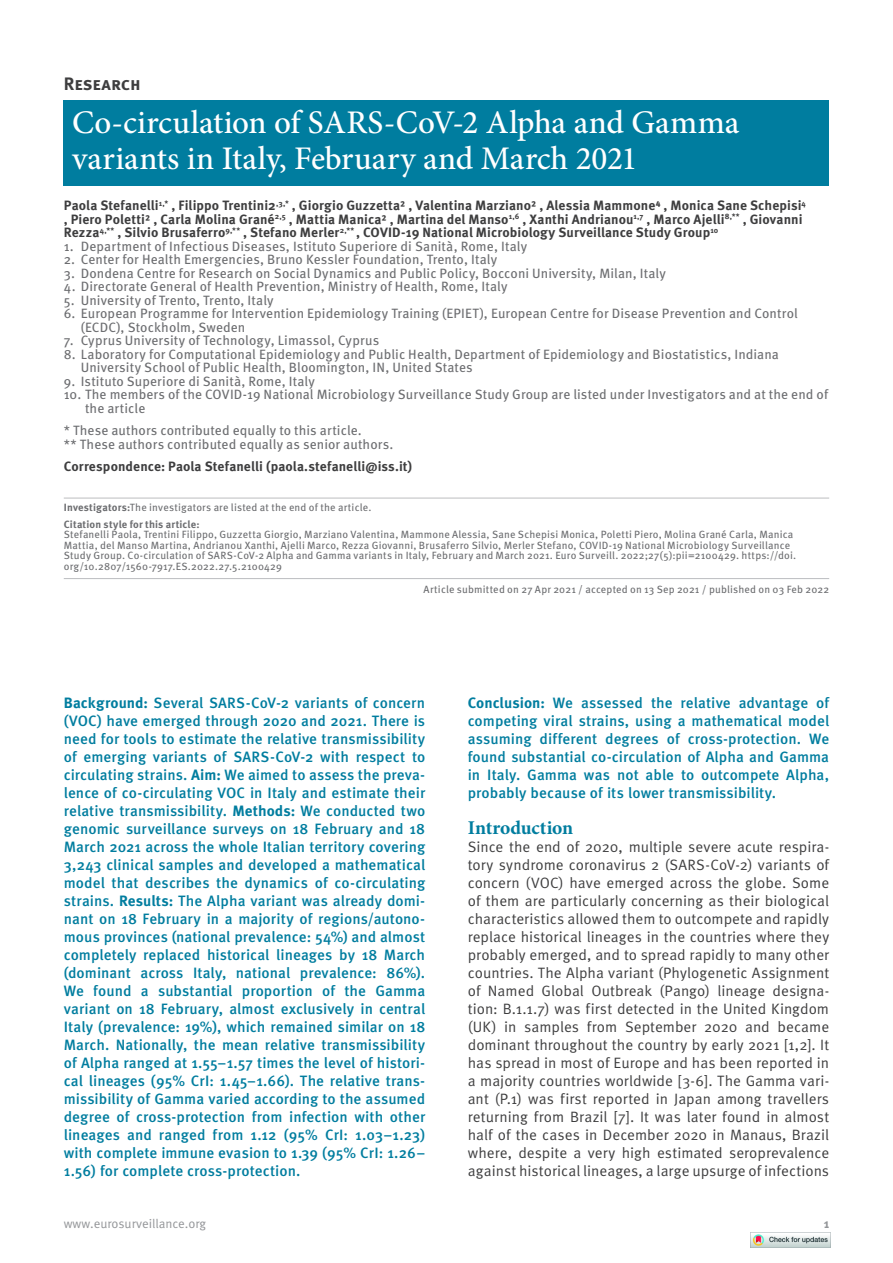
<style>
.page{position:relative;width:893px;height:1263px;background:#fff}
.page>*{position:absolute;margin:0;border:0;box-sizing:border-box;transform-origin:0 0}
.t1{font:500 33px/36px "Minion Pro";color:#fff}
.t2{font:700 19.5px "Minion Pro";letter-spacing:-.005em;color:#007d9f}
.t3{font:700 18px "Meta Pro";letter-spacing:-.005em;color:#3e3e3f}
.t4{font:500 15px/18px "Meta Pro";letter-spacing:.005em;color:#007d9f;text-align:justify}
.t5{font:15px/18px "Meta Pro";color:#3e3e3f;text-align:justify}
.t6{font:13.5px/13.5px "Meta Pro";letter-spacing:.005em;color:#6c6d70}
.t7{font:700 13.5px/13.5px "Meta Pro";letter-spacing:.005em;color:#3e3e3f}
.t8{font:12.75px "Meta Pro";color:#939598}
.t9{font:700 12.75px "Meta Pro";color:#939598}
.t10{font:10.5px/10.5px "Meta Pro";letter-spacing:.015em;color:#6c6d70}
.s1{font-weight:700}
</style>
<div class="page">
<hr style="left:64px;top:498px;width:765px;height:1px;background:#bcbdc0">
<hr style="left:64px;top:578px;width:765px;height:1px;background:#bcbdc0">
<div style="left:64px;top:100px;width:765px;height:86px;background:#007d9f"></div>
<img style="left:750px;top:1232px;width:80px;height:16px">
<p class="t3" style="left:64px;top:72px;width:79px">Research</p>
<h1 class="t1" style="left:72px;top:104px;width:669px">Co-circulation of SARS-CoV-2 Alpha and Gamma variants in Italy, February and March 2021</h1>
<p class="t7" style="left:64px;top:199px;width:744px">Paola Stefanelli<sup>1,*</sup> , Filippo Trentini2<sup>,3,*</sup> , Giorgio Guzzetta² , Valentina Marziano² , Alessia Mammone⁴ , Monica Sane Schepisi<sup>4 </sup>, Piero Poletti² , Carla Molina Grané<sup>2,5</sup> , Mattia Manica² , Martina del Manso<sup>1,6</sup> , Xanthi Andrianou<sup>1,7</sup> , Marco Ajelli<sup>8,**</sup> , Giovanni<br>Rezza<sup>4,**</sup> , Silvio Brusaferro<sup>9,**</sup> , Stefano Merler<sup>2,**</sup> , COVID-19 National Microbiology Surveillance Study Group<sup>10</sup></p>
<p class="t6" style="left:64px;top:240px;width:465px">1. Department of Infectious Diseases, Istituto Superiore di Sanità, Rome, Italy</p>
<p class="t6" style="left:64px;top:253px;width:435px">2. Center for Health Emergencies, Bruno Kessler Foundation, Trento, Italy</p>
<p class="t6" style="left:64px;top:267px;width:604px">3. Dondena Centre for Research on Social Dynamics and Public Policy, Bocconi University, Milan, Italy</p>
<p class="t6" style="left:64px;top:280px;width:445px">4. Directorate General of Health Prevention, Ministry of Health, Rome, Italy</p>
<p class="t6" style="left:64px;top:294px;width:211px">5. University of Trento, Trento, Italy</p>
<p class="t6" style="left:81px;top:307px;width:719px;text-indent:-17px">6. European Programme for Intervention Epidemiology Training (EPIET), European Centre for Disease Prevention and Control (ECDC), Stockholm, Sweden</p>
<p class="t6" style="left:64px;top:334px;width:317px">7. Cyprus University of Technology, Limassol, Cyprus</p>
<p class="t6" style="left:81px;top:348px;width:700px;text-indent:-17px">8. Laboratory for Computational Epidemiology and Public Health, Department of Epidemiology and Biostatistics, Indiana<br>University School of Public Health, Bloomington, IN, United States</p>
<p class="t6" style="left:64px;top:375px;width:253px">9. Istituto Superiore di Sanità, Rome, Italy</p>
<p class="t6" style="left:85px;top:388px;width:745px;text-indent:-21px">10. The members of the COVID-19 National Microbiology Surveillance Study Group are listed under Investigators and at the end of the article</p>
<p class="t6" style="left:64px;top:424px;width:331px">* These authors contributed equally to this article.<br>** These authors contributed equally as senior authors.</p>
<p class="t7" style="left:64px;top:460px;width:350px">Correspondence: Paola Stefanelli (paola.stefanelli@iss.it)</p>
<p class="t10" style="left:64px;top:500px;width:309px;line-height:16.5px"><span class="s1">Investigators:</span>The investigators are listed at the end of the article.<br><span class="s1">Citation style for this article:</span></p>
<p class="t10" style="left:64px;top:530px;width:734px">Stefanelli Paola, Trentini Filippo, Guzzetta Giorgio, Marziano Valentina, Mammone Alessia, Sane Schepisi Monica, Poletti Piero, Molina Grané Carla, Manica Mattia, del Manso Martina, Andrianou Xanthi, Ajelli Marco, Rezza Giovanni, Brusaferro Silvio, Merler Stefano, COVID-19 National Microbiology Surveillance Study Group. Co-circulation of SARS-CoV-2 Alpha and Gamma variants in Italy, February and March 2021. Euro Surveill. 2022;27(5):pii=2100429. https://doi. org/10.2807/1560-7917.ES.2022.27.5.2100429</p>
<p class="t10" style="left:424px;top:584px;width:407px">Article submitted on 27 Apr 2021 / accepted on 13 Sep 2021 / published on 03 Feb 2022</p>
<p class="t4" style="left:64px;top:694px;width:363px"><span class="s1">Background:</span> Several SARS-CoV-2 variants of concern (VOC) have emerged through 2020 and 2021. There is need for tools to estimate the relative transmissibility of emerging variants of SARS-CoV-2 with respect to circulating strains. <span class="s1">Aim:</span> We aimed to assess the preva&shy;lence of co-circulating VOC in Italy and estimate their relative transmissibility. <span class="s1">Methods:</span> We conducted two genomic surveillance surveys on 18 February and 18<br>March 2021 across the whole Italian territory covering 3,243 clinical samples and developed a mathematical model that describes the dynamics of co-circulating strains. <span class="s1">Results:</span> The Alpha variant was already domi&shy;nant on 18 February in a majority of regions/autono&shy;mous provinces (national prevalence: 54%) and almost completely replaced historical lineages by 18 March (dominant across Italy, national prevalence: 86%).<br>We found a substantial proportion of the Gamma variant on 18 February, almost exclusively in central Italy (prevalence: 19%), which remained similar on 18<br>March. Nationally, the mean relative transmissibility of Alpha ranged at 1.55–1.57 times the level of histori&shy;cal lineages (95% CrI: 1.45–1.66). The relative trans&shy;missibility of Gamma varied according to the assumed degree of cross-protection from infection with other lineages and ranged from 1.12 (95% CrI: 1.03–1.23) with complete immune evasion to 1.39 (95% CrI: 1.26– 1.56) for complete cross-protection.</p>
<p class="t4" style="left:468px;top:694px;width:363px"><span class="s1">Conclusion:</span> We assessed the relative advantage of competing viral strains, using a mathematical model assuming different degrees of cross-protection. We found substantial co-circulation of Alpha and Gamma in Italy. Gamma was not able to outcompete Alpha, probably because of its lower transmissibility.</p>
<h2 class="t2" style="left:468px;top:814px;width:107px">Introduction</h2>
<p class="t5" style="left:468px;top:838px;width:363px">Since the end of 2020, multiple severe acute respira&shy;tory syndrome coronavirus 2 (SARS-CoV-2) variants of concern (VOC) have emerged across the globe. Some of them are particularly concerning as their biological characteristics allowed them to outcompete and rapidly replace historical lineages in the countries where they probably emerged, and to spread rapidly to many other countries. The Alpha variant (Phylogenetic Assignment of Named Global Outbreak (Pango) lineage designa&shy;tion: B.1.1.7) was first detected in the United Kingdom (UK) in samples from September 2020 and became dominant throughout the country by early 2021 [1,2]. It has spread in most of Europe and has been reported in a majority countries worldwide [3-6]. The Gamma vari&shy;ant (P.1) was first reported in Japan among travellers returning from Brazil [7]. It was later found in almost half of the cases in December 2020 in Manaus, Brazil where, despite a very high estimated seroprevalence against historical lineages, a large upsurge of infections</p>
<p class="t8" style="left:64px;top:1215px;width:144px">www.eurosurveillance.org</p>
<p class="t9" style="left:824px;top:1215px;width:7px">1</p>
</div>
